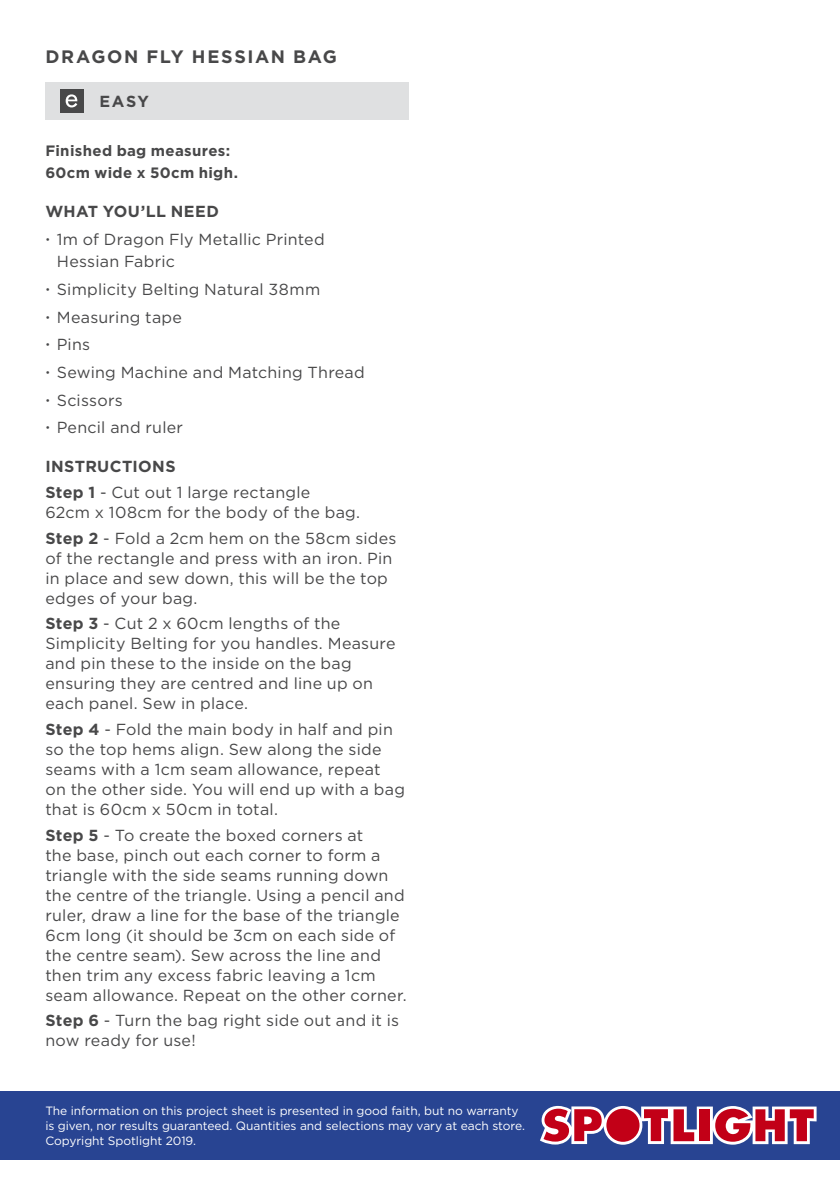
<style>
.page{position:relative;width:840px;height:1191px;background:#fff}
.page>*{position:absolute;margin:0;border:0;box-sizing:border-box;transform-origin:0 0}
.t1{font:700 18px "Gotham";letter-spacing:.09em;color:#484849}
.t2{font:16px/20px "Gotham";letter-spacing:.015em;color:#484849}
.t3{font:700 16px "Gotham";letter-spacing:.025em;color:#484849}
.t4{font:700 15px/22px "Gotham";letter-spacing:.02em;color:#484849}
.t5{font:12px/15px "Gotham";letter-spacing:-.005em;color:#fff}
.s1{font-size:10px}
.s2{font-weight:700}
</style>
<div class="page">
<div style="left:45px;top:82px;width:363px;height:38px;background:#dfe0e1"></div>
<div style="left:60px;top:89px;width:23px;height:24px;background:#484849"></div>
<svg style="left:66px;top:94px;width:11px;height:13px"></svg>
<div style="left:0;top:1090px;width:839px;height:69px;background:#284492"></div>
<svg style="left:540px;top:1106px;width:276px;height:38px"></svg>
<p class="t1" style="left:45px;top:45px;width:293px">DRAGON FLY HESSIAN BAG</p>
<p class="t3" style="left:99px;top:91px;width:51px">EASY</p>
<p class="t4" style="left:45px;top:140px;width:194px">Finished bag measures:<br>60cm wide x 50cm high.</p>
<p class="t3" style="left:45px;top:201px;width:175px">WHAT YOU’LL NEED</p>
<p class="t2" style="left:57px;top:228px;width:269px;line-height:22px;text-indent:-11px"><span class="s1">•</span> 1m of Dragon Fly Metallic Printed<br>Hessian Fabric</p>
<p class="t2" style="left:45px;top:279px;width:276px"><span class="s1">•</span> Simplicity Belting Natural 38mm</p>
<p class="t2" style="left:45px;top:306px;width:138px"><span class="s1">•</span> Measuring tape</p>
<p class="t2" style="left:45px;top:334px;width:46px"><span class="s1">•</span> Pins</p>
<p class="t2" style="left:45px;top:362px;width:321px"><span class="s1">•</span> Sewing Machine and Matching Thread</p>
<p class="t2" style="left:45px;top:389px;width:79px"><span class="s1">•</span> Scissors</p>
<p class="t2" style="left:45px;top:417px;width:139px"><span class="s1">•</span> Pencil and ruler</p>
<p class="t2" style="left:45px;top:453px;width:266px;line-height:25.6px"><span class="s2">INSTRUCTIONS<br>Step 1</span> - Cut out 1 large rectangle</p>
<p class="t2" style="left:45px;top:499px;width:352px;line-height:25.6px">62cm x 108cm for the body of the bag.<br><span class="s2">Step 2</span> - Fold a 2cm hem on the 58cm sides</p>
<p class="t2" style="left:45px;top:547px;width:348px">of the rectangle and press with an iron. Pin in place and sew down, this will be the top edges of your bag.</p>
<p class="t2" style="left:45px;top:613px;width:351px"><span class="s2">Step 3</span> - Cut 2 x 60cm lengths of the Simplicity Belting for you handles. Measure and pin these to the inside on the bag ensuring they are centred and line up on each panel. Sew in place.</p>
<p class="t2" style="left:45px;top:719px;width:361px"><span class="s2">Step 4</span> - Fold the main body in half and pin so the top hems align. Sew along the side seams with a 1cm seam allowance, repeat on the other side. You will end up with a bag that is 60cm x 50cm in total.</p>
<p class="t2" style="left:45px;top:824px;width:362px"><span class="s2">Step 5</span> - To create the boxed corners at<br>the base, pinch out each corner to form a triangle with the side seams running down the centre of the triangle. Using a pencil and ruler, draw a line for the base of the triangle 6cm long (it should be 3cm on each side of the centre seam). Sew across the line and then trim any excess fabric leaving a 1cm seam allowance. Repeat on the other corner.</p>
<p class="t2" style="left:45px;top:1010px;width:355px"><span class="s2">Step 6</span> - Turn the bag right side out and it is now ready for use!</p>
<p class="t5" style="left:45px;top:1103px;width:481px">The information on this project sheet is presented in good faith, but no warranty is given, nor results guaranteed. Quantities and selections may vary at each store.<br>Copyright Spotlight 2019.</p>
</div>
